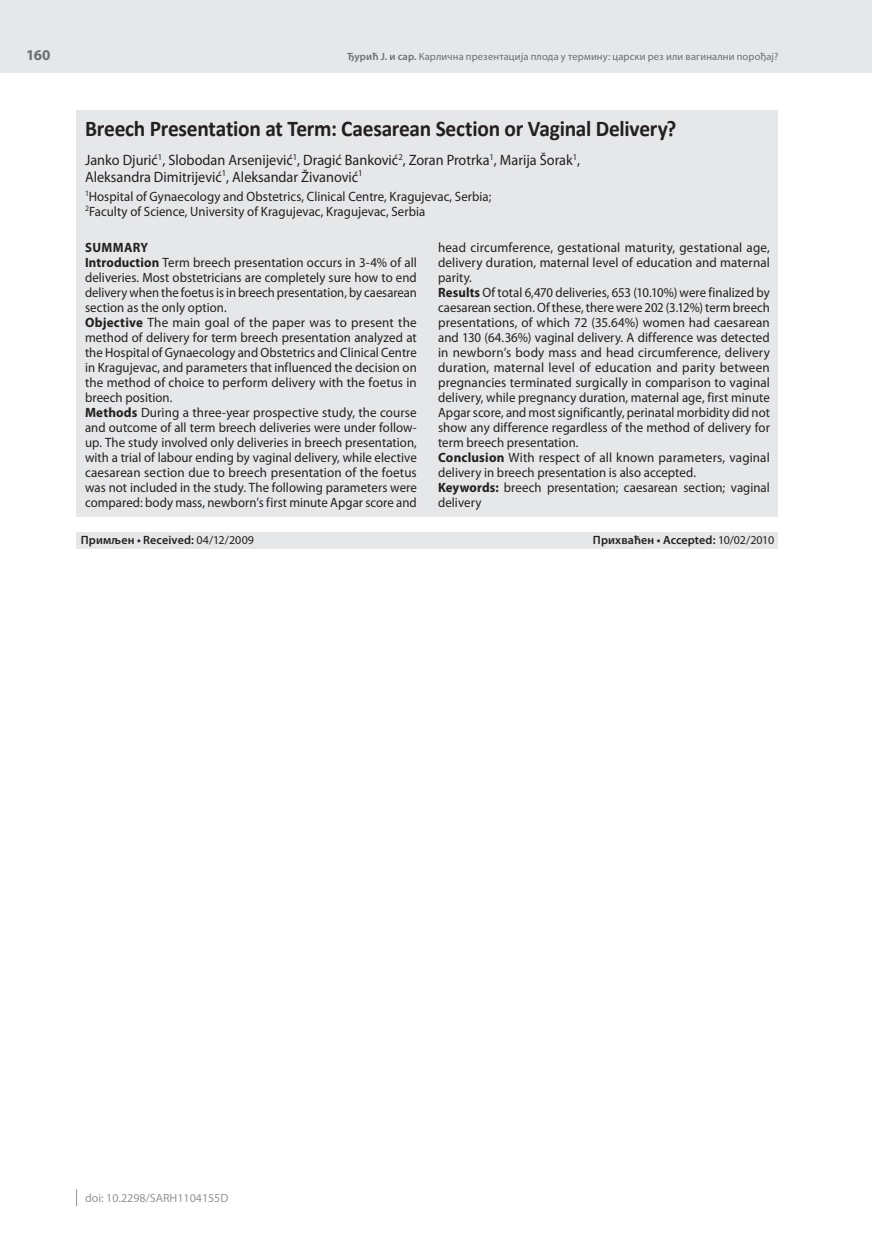
<style>
.page{position:relative;width:872px;height:1234px;background:#fff}
.page>*{position:absolute;margin:0;border:0;box-sizing:border-box;transform-origin:0 0}
.t1{font:700 22.5px "Calibri";letter-spacing:-.01em;color:#231f20;scale:.95 1}
.t2{font:15px/16.5px "Myriad Pro";color:#231f20;scale:.95 1}
.t3{font:700 15px "Myriad Pro";color:#6d6e70}
.t4{font:13.5px/15px "Myriad Pro";letter-spacing:.005em;color:#231f20;scale:.95 1}
.t5{font:13.5px/15px "Myriad Pro";letter-spacing:.005em;color:#231f20}
.t6{font:600 12px "Myriad Pro";letter-spacing:.01em;color:#231f20}
.t7{font:12px "Myriad Pro";color:#939598}
.t8{font:10.5px "Myriad Pro";letter-spacing:.01em;color:#6d6e70}
.s1{font-weight:600}
.s2{font-weight:700}
.s3{font-weight:400}
</style>
<div class="page">
<div style="left:0;top:0;width:872px;height:72px;background:#e6e7e8"></div>
<svg style="left:76px;top:1189px;width:1px;height:16px"></svg>
<div style="left:77px;top:234px;width:701px;height:282px;background:#e6e7e8"></div>
<div style="left:77px;top:110px;width:701px;height:124px;background:#e6e7e8"></div>
<div style="left:77px;top:531px;width:701px;height:17px;background:#e6e7e8"></div>
<p class="t3" style="left:26px;top:49px;width:26px">160</p>
<p class="t8" style="left:347px;top:52px;width:433px"><span class="s1">Ђурић Ј. и сар.</span> Карлична презентација плода у термину: царски рез или вагинални порођај?</p>
<h1 class="t1" style="left:85px;top:114px;width:624px">Breech Presentation at Term: Caesarean Section or Vaginal Delivery?</h1>
<p class="t2" style="left:85px;top:153px;width:523px">Janko Djurić<sup>1</sup>, Slobodan Arsenijević<sup>1</sup>, Dragić Banković<sup>2</sup>, Zoran Protrka<sup>1</sup>, Marija Šorak<sup>1</sup>,<br>Aleksandra Dimitrijević<sup>1</sup>, Aleksandar Živanović<sup>1</sup></p>
<p class="t4" style="left:85px;top:190px;width:429px"><sup>1</sup>Hospital of Gynaecology and Obstetrics, Clinical Centre, Kragujevac, Serbia;<br><sup>2</sup>Faculty of Science, University of Kragujevac, Kragujevac, Serbia</p>
<p class="t4" style="left:85px;top:241px;width:351px"><span class="s2">SUMMARY<br>Introduction</span> Term breech presentation occurs in 3-4% of all deliveries. Most obstetricians are completely sure how to end delivery when the foetus is in breech presentation, by caesarean section as the only option.<br><span class="s2">Objective</span> The main goal of the paper was to present the method of delivery for term breech presentation analyzed at the Hospital of Gynaecology and Obstetrics and Clinical Centre in Kragujevac, and parameters that influenced the decision on the method of choice to perform delivery with the foetus in breech position.<br><span class="s2">Methods</span> During a three-year prospective study, the course and outcome of all term breech deliveries were under follow&shy;up. The study involved only deliveries in breech presentation, with a trial of labour ending by vaginal delivery, while elective caesarean section due to breech presentation of the foetus was not included in the study. The following parameters were compared: body mass, newborn’s first minute Apgar score and</p>
<p class="t5" style="left:438px;top:241px;width:333px">head circumference, gestational maturity, gestational age, delivery duration, maternal level of education and maternal parity.<br><span class="s2">Results</span> Of total 6,470 deliveries, 653 (10.10%) were finalized by caesarean section. Of these, there were 202 (3.12%) term breech presentations, of which 72 (35.64%) women had caesarean and 130 (64.36%) vaginal delivery. A difference was detected in newborn’s body mass and head circumference, delivery duration, maternal level of education and parity between pregnancies terminated surgically in comparison to vaginal delivery, while pregnancy duration, maternal age, first minute Apgar score, and most significantly, perinatal morbidity did not show any difference regardless of the method of delivery for term breech presentation.<br><span class="s2">Conclusion</span> With respect of all known parameters, vaginal delivery in breech presentation is also accepted.<br><span class="s2">Keywords:</span> breech presentation; caesarean section; vaginal delivery</p>
<p class="t6" style="left:81px;top:535px;width:175px">Примљен • Received: <span class="s3">04/12/2009</span></p>
<p class="t6" style="left:593px;top:535px;width:183px">Прихваћен • Accepted: <span class="s3">10/02/2010</span></p>
<p class="t7" style="left:85px;top:1192px;width:145px">doi: 10.2298/SARH1104155D</p>
</div>
